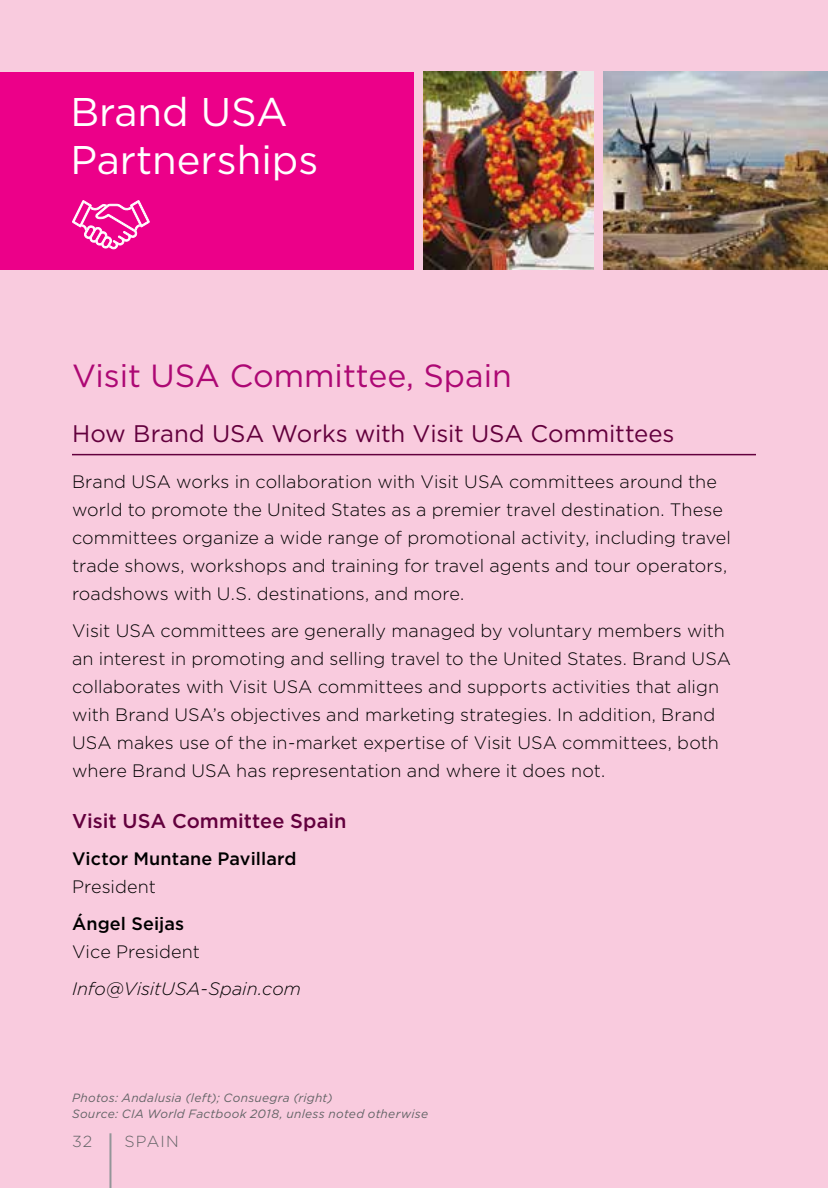
<style>
.page{position:relative;width:828px;height:1188px;background:#f9cbde}
.page>*{position:absolute;margin:0;border:0;box-sizing:border-box;transform-origin:0 0}
.t1{font:40px/48px "Gotham HTF";color:#fff}
.t2{font:32px "Gotham HTF";color:#ad0874}
.t3{font:24px "Gotham HTF";letter-spacing:-.005em;color:#63003d}
.t4{font:500 20px "Gotham HTF";letter-spacing:.005em;color:#63003d}
.t5{font:300 18px/28px "Gotham HTF";letter-spacing:.005em;color:#000}
.t6{font:500 18px "Gotham HTF";letter-spacing:.01em;color:#000}
.t7{font:italic 300 18px "Gotham HTF";letter-spacing:.005em;color:#000}
.t8{font:300 16px "Gotham HTF";letter-spacing:.065em;color:#636466}
.t9{font:italic 12px/16px "Gotham HTF";letter-spacing:.025em;color:#636466}
</style>
<div class="page">
<hr style="left:109px;top:1133px;width:2px;height:55px;background:#939598">
<div style="left:0;top:72px;width:414px;height:198px;background:#ec0089"></div>
<img style="left:603px;top:72px;width:225px;height:198px">
<img style="left:423px;top:72px;width:171px;height:198px">
<hr style="left:72px;top:454px;width:684px;height:1px;background:#63003d">
<svg style="left:72px;top:200px;width:78px;height:49px"></svg>
<h1 class="t1" style="left:70px;top:87px;width:249px">Brand USA<br>Partnerships</h1>
<h2 class="t2" style="left:72px;top:358px;width:441px">Visit USA Committee, Spain</h2>
<h3 class="t3" style="left:72px;top:421px;width:604px">How Brand USA Works with Visit USA Committees</h3>
<p class="t5" style="left:72px;top:468px;width:660px">Brand USA works in collaboration with Visit USA committees around the world to promote the United States as a premier travel destination. These committees organize a wide range of promotional activity, including travel trade shows, workshops and training for travel agents and tour operators, roadshows with U.S. destinations, and more.</p>
<p class="t5" style="left:72px;top:617px;width:661px">Visit USA committees are generally managed by voluntary members with an interest in promoting and selling travel to the United States. Brand USA collaborates with Visit USA committees and supports activities that align with Brand USA’s objectives and marketing strategies. In addition, Brand USA makes use of the in-market expertise of Visit USA committees, both where Brand USA has representation and where it does not.</p>
<p class="t4" style="left:72px;top:810px;width:276px">Visit USA Committee Spain</p>
<p class="t6" style="left:72px;top:849px;width:226px">Victor Muntane Pavillard</p>
<p class="t5" style="left:72px;top:873px;width:86px">President</p>
<p class="t6" style="left:72px;top:914px;width:114px">Ángel Seijas</p>
<p class="t5" style="left:72px;top:938px;width:130px">Vice President</p>
<p class="t7" style="left:72px;top:979px;width:230px">Info@VisitUSA-Spain.com</p>
<p class="t9" style="left:72px;top:1089px;width:358px">Photos: Andalusia (left); Consuegra (right)<br>Source: CIA World Factbook 2018, unless noted otherwise</p>
<p class="t8" style="left:72px;top:1132px;width:22px">32</p>
<p class="t8" style="left:124px;top:1132px;width:56px">SPAIN</p>
</div>
